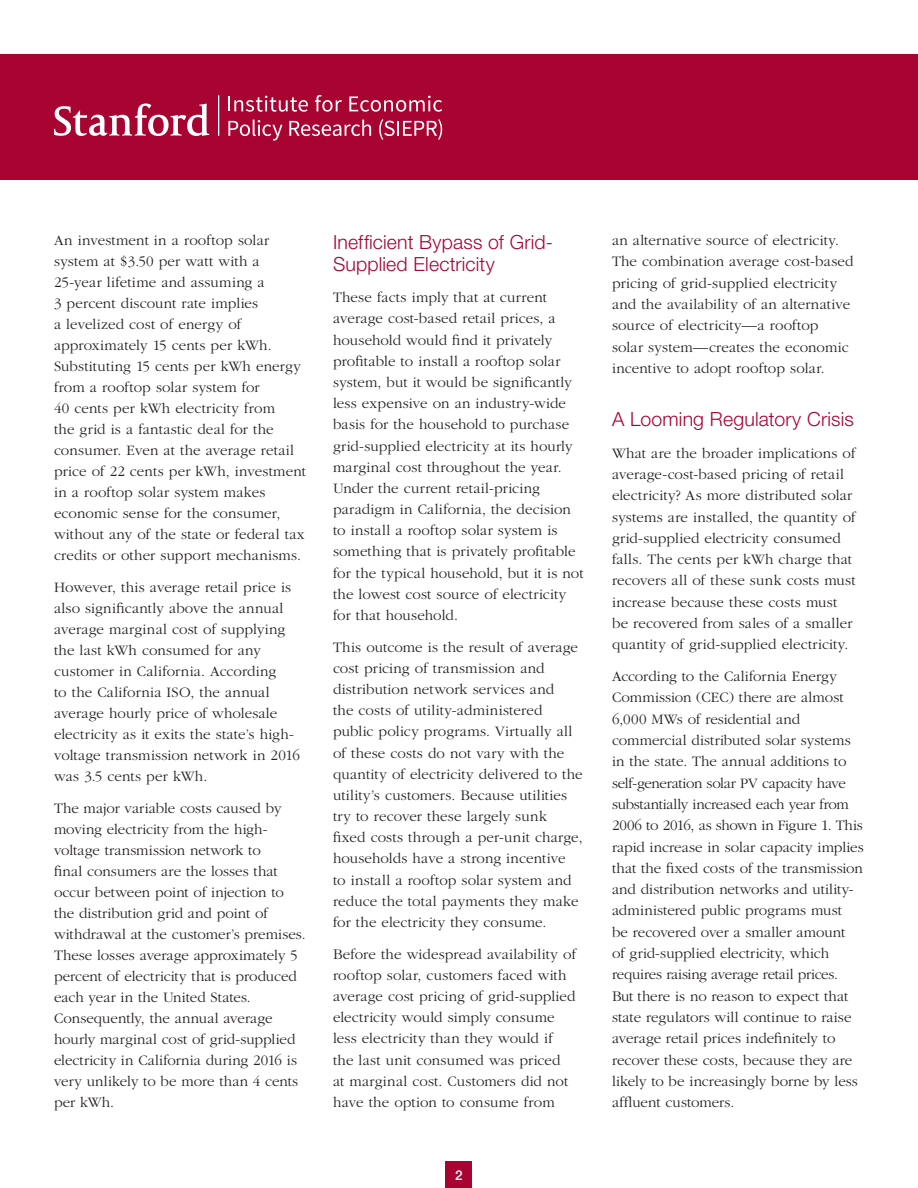
<style>
.page{position:relative;width:918px;height:1188px;background:#fff}
.page>*{position:absolute;margin:0;border:0;box-sizing:border-box;transform-origin:0 0}
.t1{font:300 19.5px/21.1px "Helvetica Neue";letter-spacing:.01em;color:#a90332}
.t2{font:300 15px/21px "Garamond";letter-spacing:.005em;color:#231f20}
.t3{font:500 13.5px "Helvetica Neue";color:#fff}
</style>
<div class="page">
<div style="left:0;top:54px;width:918px;height:126px;background:#a90332"></div>
<div style="left:446px;top:1161px;width:26px;height:27px;background:#a90332"></div>
<hr style="left:218px;top:95px;width:1px;height:41px;background:#fff">
<svg style="left:54px;top:103px;width:155px;height:33px"></svg>
<svg style="left:228px;top:96px;width:80px;height:16px"></svg>
<svg style="left:315px;top:95px;width:27px;height:17px"></svg>
<svg style="left:349px;top:96px;width:93px;height:16px"></svg>
<svg style="left:228px;top:120px;width:54px;height:21px"></svg>
<svg style="left:289px;top:120px;width:82px;height:16px"></svg>
<svg style="left:379px;top:119px;width:63px;height:21px"></svg>
<p class="t2" style="left:54px;top:230px;width:254px">An investment in a rooftop solar system at $3.50 per watt with a 25-year lifetime and assuming a<br>3 percent discount rate implies<br>a levelized cost of energy of approximately 15 cents per kWh.<br>Substituting 15 cents per kWh energy from a rooftop solar system for<br>40 cents per kWh electricity from<br>the grid is a fantastic deal for the consumer. Even at the average retail price of 22 cents per kWh, investment in a rooftop solar system makes economic sense for the consumer, without any of the state or federal tax credits or other support mechanisms.</p>
<p class="t2" style="left:54px;top:577px;width:248px">However, this average retail price is also significantly above the annual average marginal cost of supplying the last kWh consumed for any customer in California. According<br>to the California ISO, the annual average hourly price of wholesale electricity as it exits the state’s high&shy;voltage transmission network in 2016 was 3.5 cents per kWh.</p>
<p class="t2" style="left:54px;top:798px;width:253px">The major variable costs caused by moving electricity from the high&shy;voltage transmission network to<br>final consumers are the losses that occur between point of injection to the distribution grid and point of withdrawal at the customer’s premises.<br>These losses average approximately 5 percent of electricity that is produced each year in the United States.<br>Consequently, the annual average hourly marginal cost of grid-supplied electricity in California during 2016 is very unlikely to be more than 4 cents per kWh.</p>
<h1 class="t1" style="left:333px;top:231px;width:222px">Inefficient Bypass of Grid-<br>Supplied Electricity</h1>
<p class="t2" style="left:333px;top:287px;width:252px">These facts imply that at current average cost-based retail prices, a household would find it privately profitable to install a rooftop solar system, but it would be significantly less expensive on an industry-wide basis for the household to purchase grid-supplied electricity at its hourly marginal cost throughout the year.<br>Under the current retail-pricing paradigm in California, the decision to install a rooftop solar system is something that is privately profitable for the typical household, but it is not the lowest cost source of electricity for that household.</p>
<p class="t2" style="left:333px;top:637px;width:251px">This outcome is the result of average cost pricing of transmission and distribution network services and<br>the costs of utility-administered public policy programs. Virtually all of these costs do not vary with the quantity of electricity delivered to the utility’s customers. Because utilities try to recover these largely sunk fixed costs through a per-unit charge, households have a strong incentive<br>to install a rooftop solar system and reduce the total payments they make for the electricity they consume.</p>
<p class="t2" style="left:333px;top:944px;width:245px">Before the widespread availability of rooftop solar, customers faced with average cost pricing of grid-supplied electricity would simply consume less electricity than they would if the last unit consumed was priced<br>at marginal cost. Customers did not have the option to consume from</p>
<p class="t3" style="left:455px;top:1167px;width:9px">2</p>
<p class="t2" style="left:612px;top:230px;width:243px">an alternative source of electricity.<br>The combination average cost-based pricing of grid-supplied electricity and the availability of an alternative source of electricity—a rooftop<br>solar system—creates the economic incentive to adopt rooftop solar.</p>
<h1 class="t1" style="left:612px;top:408px;width:243px">A Looming Regulatory Crisis</h1>
<p class="t2" style="left:612px;top:443px;width:245px">What are the broader implications of average-cost-based pricing of retail electricity? As more distributed solar systems are installed, the quantity of grid-supplied electricity consumed falls. The cents per kWh charge that recovers all of these sunk costs must increase because these costs must be recovered from sales of a smaller quantity of grid-supplied electricity.</p>
<p class="t2" style="left:612px;top:666px;width:253px">According to the California Energy Commission (CEC) there are almost 6,000 MWs of residential and commercial distributed solar systems in the state. The annual additions to self-generation solar PV capacity have substantially increased each year from 2006 to 2016, as shown in Figure 1. This rapid increase in solar capacity implies that the fixed costs of the transmission and distribution networks and utility&shy;administered public programs must<br>be recovered over a smaller amount<br>of grid-supplied electricity, which requires raising average retail prices.<br>But there is no reason to expect that state regulators will continue to raise average retail prices indefinitely to recover these costs, because they are likely to be increasingly borne by less affluent customers.</p>
</div>
